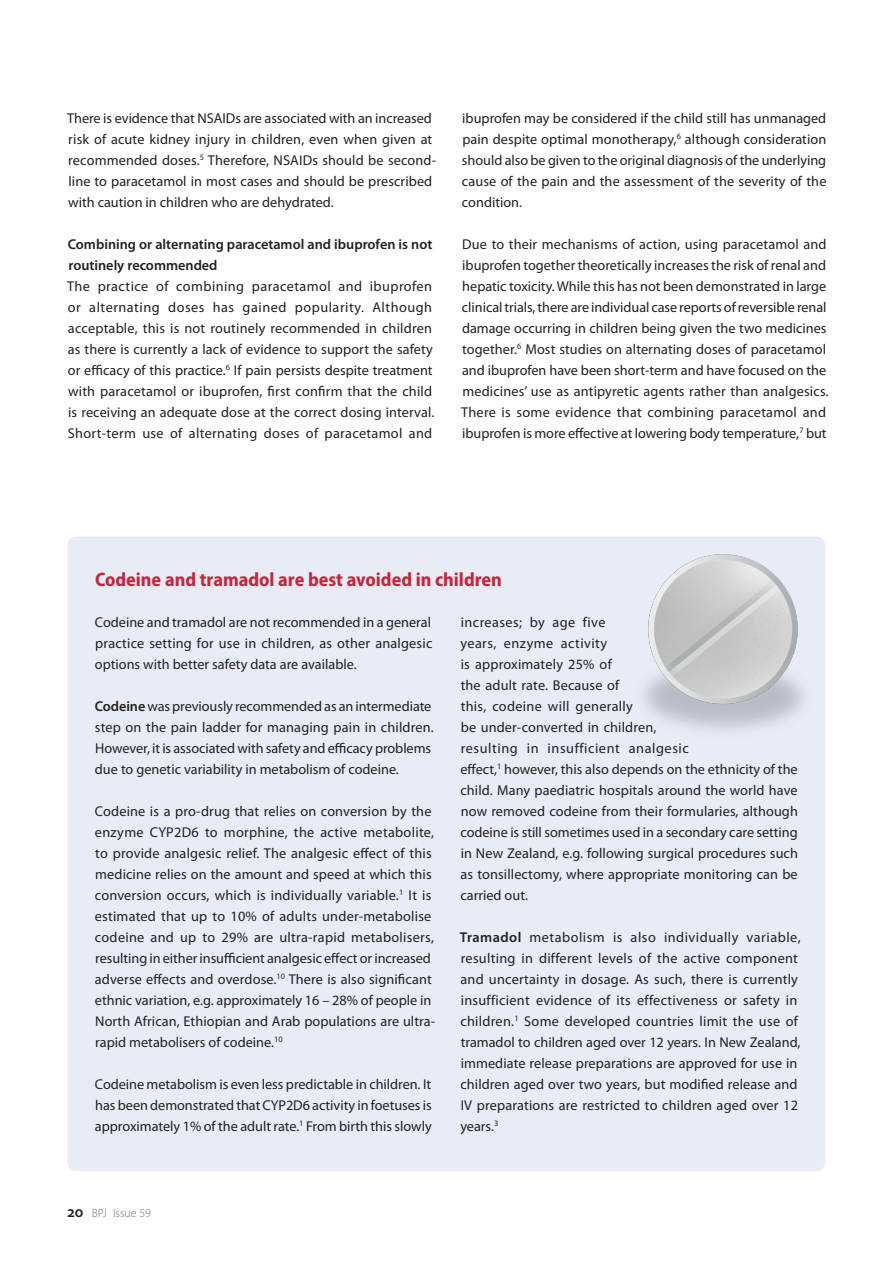
<style>
.page{position:relative;width:893px;height:1263px;background:#fff}
.page>*{position:absolute;margin:0;border:0;box-sizing:border-box;transform-origin:0 0}
.A_head{font:700 semi-condensed 19.5px "Myriad Pro";color:#c82439}
.Body{font:14.25px/21px "Myriad Pro";letter-spacing:.005em;color:#231f20}
.C_head{font:600 14.25px/21px "Myriad Pro";color:#231f20}
.t1{font:300 12px "Myriad Pro";color:#6c6d70}
.s1{font-weight:600}
.s2{font-weight:600;font-size:15.75px;color:#231f20}
</style>
<div class="page">
<div style="left:68px;top:536px;width:757px;height:635px;background:#e7ecf7;border-radius:9px"></div>
<img style="left:643px;top:554px;width:161px;height:177px">
<p class="Body" style="left:67px;top:107px;width:371px">There is evidence that NSAIDs are associated with an increased risk of acute kidney injury in children, even when given at recommended doses.<sup>5</sup> Therefore, NSAIDs should be second&shy;line to paracetamol in most cases and should be prescribed with caution in children who are dehydrated.</p>
<p class="C_head" style="left:68px;top:233px;width:366px">Combining or alternating paracetamol and ibuprofen is not routinely recommended</p>
<p class="Body" style="left:67px;top:275px;width:369px">The practice of combining paracetamol and ibuprofen or alternating doses has gained popularity. Although acceptable, this is not routinely recommended in children as there is currently a lack of evidence to support the safety or efficacy of this practice.<sup>6</sup> If pain persists despite treatment with paracetamol or ibuprofen, first confirm that the child is receiving an adequate dose at the correct dosing interval.<br>Short-term use of alternating doses of paracetamol and</p>
<p class="Body" style="left:462px;top:107px;width:366px;text-align:justify">ibuprofen may be considered if the child still has unmanaged pain despite optimal monotherapy,<sup>6</sup> although consideration should also be given to the original diagnosis of the underlying cause of the pain and the assessment of the severity of the condition.</p>
<p class="Body" style="left:461px;top:233px;width:369px">Due to their mechanisms of action, using paracetamol and ibuprofen together theoretically increases the risk of renal and hepatic toxicity. While this has not been demonstrated in large clinical trials, there are individual case reports of reversible renal damage occurring in children being given the two medicines together.<sup>6</sup> Most studies on alternating doses of paracetamol and ibuprofen have been short-term and have focused on the medicines’ use as antipyretic agents rather than analgesics.<br>There is some evidence that combining paracetamol and ibuprofen is more effective at lowering body temperature,<sup>7</sup> but</p>
<p class="A_head" style="left:95px;top:569px;width:408px">Codeine and tramadol are best avoided in children</p>
<p class="Body" style="left:95px;top:611px;width:339px;text-align:justify">Codeine and tramadol are not recommended in a general practice setting for use in children, as other analgesic options with better safety data are available.</p>
<p class="Body" style="left:95px;top:695px;width:340px"><span class="s1">Codeine</span> was previously recommended as an intermediate step on the pain ladder for managing pain in children.<br>However, it is associated with safety and efficacy problems due to genetic variability in metabolism of codeine.</p>
<p class="Body" style="left:95px;top:800px;width:342px">Codeine is a pro-drug that relies on conversion by the enzyme CYP2D6 to morphine, the active metabolite, to provide analgesic relief. The analgesic effect of this medicine relies on the amount and speed at which this conversion occurs, which is individually variable.<sup>1</sup> It is estimated that up to 10% of adults under-metabolise codeine and up to 29% are ultra-rapid metabolisers, resulting in either insufficient analgesic effect or increased adverse effects and overdose.<sup>10</sup> There is also significant ethnic variation, e.g. approximately 16 – 28% of people in North African, Ethiopian and Arab populations are ultra&shy;rapid metabolisers of codeine.<sup>10</sup></p>
<p class="Body" style="left:95px;top:1073px;width:338px;text-align:justify">Codeine metabolism is even less predictable in children. It has been demonstrated that CYP2D6 activity in foetuses is approximately 1% of the adult rate.<sup>1</sup> From birth this slowly</p>
<p class="Body" style="left:460px;top:611px;width:339px">increases; by age five<br>years, enzyme activity<br>is approximately 25% of<br>the adult rate. Because of<br>this, codeine will generally<br>be under-converted in children,<br>resulting in insufficient analgesic<br>effect,<sup>1</sup> however, this also depends on the ethnicity of the child. Many paediatric hospitals around the world have now removed codeine from their formularies, although codeine is still sometimes used in a secondary care setting in New Zealand, e.g. following surgical procedures such as tonsillectomy, where appropriate monitoring can be carried out.</p>
<p class="Body" style="left:460px;top:926px;width:342px"><span class="s1">Tramadol</span> metabolism is also individually variable, resulting in different levels of the active component and uncertainty in dosage. As such, there is currently insufficient evidence of its effectiveness or safety in children.<sup>1</sup> Some developed countries limit the use of tramadol to children aged over 12 years. In New Zealand, immediate release preparations are approved for use in children aged over two years, but modified release and IV preparations are restricted to children aged over 12 years.<sup>3</sup></p>
<p class="t1" style="left:68px;top:1206px;width:85px"><span class="s2">20</span> BPJ Issue 59</p>
</div>
